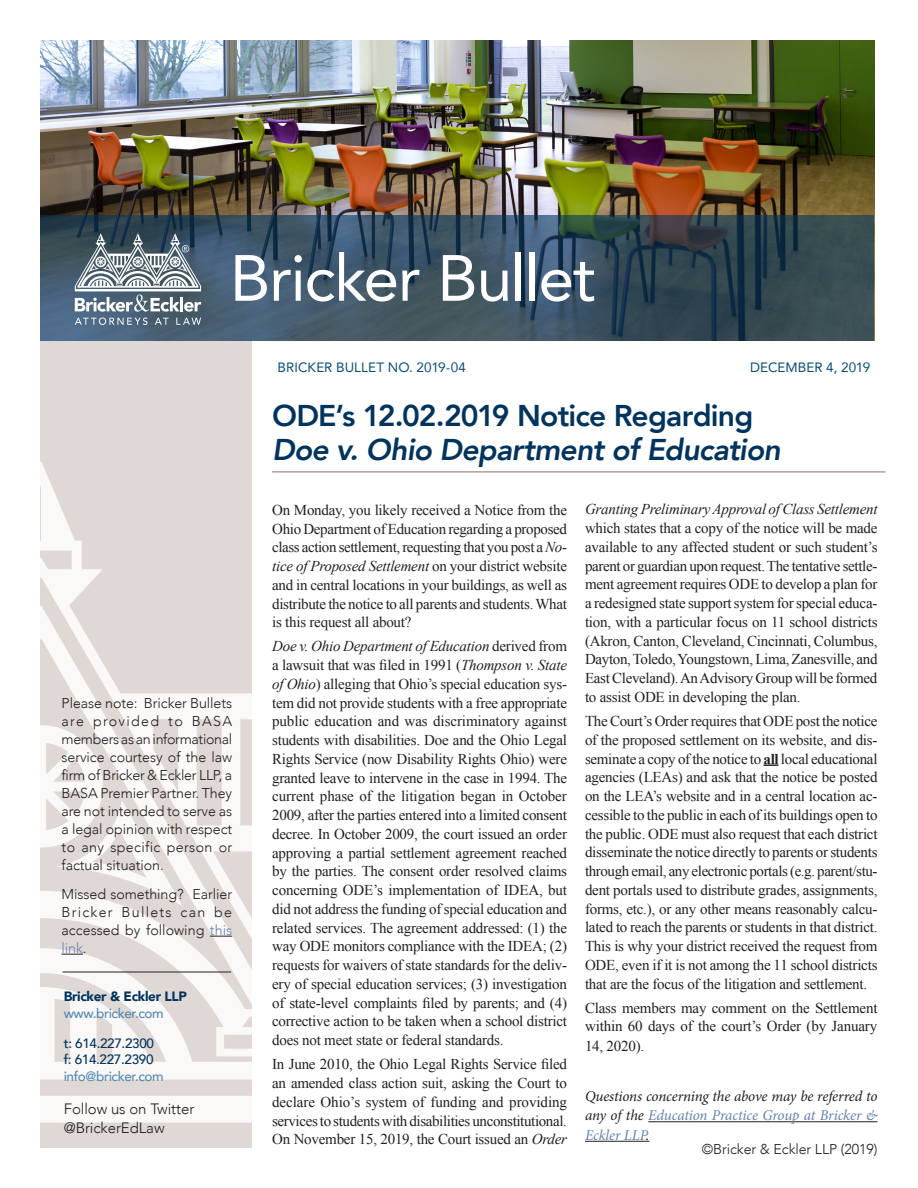
<style>
.page{position:relative;width:918px;height:1188px;background:#fff}
.page>*{position:absolute;margin:0;border:0;box-sizing:border-box;transform-origin:0 0}
.Body{font:64.5px "Avenir LT Com";letter-spacing:-.025em;color:#fff}
.t1{font:800 30px/34.5px "Avenir LT Com";letter-spacing:-.025em;color:#00345e}
.Text{font:15px/18.8px "Times New Roman";letter-spacing:-.015em;color:#231f20;text-align:justify}
.text_2{font:italic 15px/19.5px "Minion Pro";letter-spacing:-.01em;color:#231f20;text-align:justify}
.text_2-2{font:300 15px/19.5px "Avenir LT Com";letter-spacing:-.005em;color:#231f20}
.text_2-3{font:300 14.25px/18px "Avenir LT Com";color:#231f20;text-align:justify}
.t2{font:500 13.5px/16.5px "Avenir LT Com";letter-spacing:-.025em;color:#00345e}
.Body-2{font:13.5px "Avenir LT Com";letter-spacing:.005em;color:#084e78}
.t3{font:900 13.5px/16.5px "Avenir LT Com";letter-spacing:-.025em;color:#00345e}
.s1{color:#6582ae}
.s2{font-weight:500;color:#5089b4}
.s3{color:#5089b4}
.s4{font-style:italic}
.s5{font-weight:700}
</style>
<div class="page">
<div style="left:40px;top:341px;width:212px;height:807px;background:#e0d8d5"></div>
<svg style="left:40px;top:461px;width:212px;height:662px"></svg>
<hr style="left:272px;top:471px;width:614px;height:2px;background:#afa19a">
<svg style="left:763px;top:764px;width:15px;height:2px"></svg>
<hr style="left:648px;top:1121px;width:230px;height:1px;background:#231f20">
<hr style="left:585px;top:1141px;width:64px;height:1px;background:#231f20">
<img style="left:40px;top:40px;width:835px;height:301px">
<svg style="left:40px;top:215px;width:834px;height:126px"></svg>
<svg style="left:75px;top:318px;width:73px;height:7px"></svg>
<svg style="left:155px;top:318px;width:14px;height:7px"></svg>
<svg style="left:176px;top:318px;width:25px;height:7px"></svg>
<svg style="left:75px;top:233px;width:126px;height:79px"></svg>
<svg style="left:210px;top:936px;width:22px;height:1px"></svg>
<svg style="left:62px;top:954px;width:21px;height:1px"></svg>
<hr style="left:63px;top:972px;width:168px;height:1px;background:#231f20">
<p class="Body" style="left:230px;top:239px;width:367px">Bricker Bullet</p>
<p class="text_2-3" style="left:62px;top:694px;width:172px">Please note: Bricker Bullets are provided to BASA members as an informational service courtesy of the law firm of Bricker &amp; Eckler LLP, a BASA Premier Partner. They are not intended to serve as a legal opinion with respect to any specific person or factual situation.</p>
<p class="text_2-3" style="left:62px;top:885px;width:172px">Missed something? Earlier Bricker Bullets can be accessed by following <span class="s1">this link</span>.</p>
<p class="t3" style="left:64px;top:988px;width:125px">Bricker &amp; Eckler LLP <span class="s2">www.bricker.com</span></p>
<p class="t2" style="left:64px;top:1035px;width:102px">t: 614.227.2300 f: 614.227.2390 <span class="s3">info@bricker.com</span></p>
<p class="text_2-2" style="left:64px;top:1099px;width:132px">Follow us on Twitter @BrickerEdLaw</p>
<p class="Body-2" style="left:278px;top:359px;width:190px">BRICKER BULLET NO. 2019-04</p>
<p class="Body-2" style="left:750px;top:359px;width:122px">DECEMBER 4, 2019</p>
<p class="t1" style="left:272px;top:398px;width:510px">ODE’s 12.02.2019 Notice Regarding<br><span class="s4">Doe v. Ohio Department of Education</span></p>
<p class="Text" style="left:585px;top:500px;width:294px"><span class="s4">Granting Preliminary Approval of Class Settlement </span>which states that a copy of the notice will be made available to any affected student or such student’s parent or guardian upon request. The tentative settle&shy;ment agreement requires ODE to develop a plan for a redesigned state support system for special educa&shy;tion, with a particular focus on 11 school districts (Akron, Canton, Cleveland, Cincinnati, Columbus, Dayton, Toledo, Youngstown, Lima, Zanesville, and East Cleveland). An Advisory Group will be formed to assist ODE in developing the plan.</p>
<p class="Text" style="left:585px;top:711px;width:294px">The Court’s Order requires that ODE post the notice of the proposed settlement on its website, and dis&shy;seminate a copy of the notice to <span class="s5">all</span> local educational agencies (LEAs) and ask that the notice be posted on the LEA’s website and in a central location ac&shy;cessible to the public in each of its buildings open to the public. ODE must also request that each district disseminate the notice directly to parents or students through email, any electronic portals (e.g. parent/stu&shy;dent portals used to distribute grades, assignments, forms, etc.), or any other means reasonably calcu&shy;lated to reach the parents or students in that district.<br>This is why your district received the request from ODE, even if it is not among the 11 school districts that are the focus of the litigation and settlement.</p>
<p class="Text" style="left:585px;top:998px;width:294px;line-height:19.2px">Class members may comment on the Settlement within 60 days of the court’s Order (by January 14, 2020).</p>
<p class="text_2" style="left:585px;top:1086px;width:294px">Questions concerning the above may be referred to any of the <span class="s1">Education Practice Group at Bricker &amp; Eckler LLP</span>.</p>
<p class="Text" style="left:272px;top:500px;width:296px">On Monday, you likely received a Notice from the Ohio Department of Education regarding a proposed class action settlement, requesting that you post a <span class="s4">No&shy;tice of Proposed Settlement</span> on your district website and in central locations in your buildings, as well as distribute the notice to all parents and students. What is this request all about?</p>
<p class="Text" style="left:272px;top:637px;width:296px"><span class="s4">Doe v. Ohio Department of Education</span> derived from a lawsuit that was filed in 1991 (<span class="s4">Thompson v. State of Ohio</span>) alleging that Ohio’s special education sys&shy;tem did not provide students with a free appropriate public education and was discriminatory against students with disabilities. Doe and the Ohio Legal Rights Service (now Disability Rights Ohio) were granted leave to intervene in the case in 1994. The current phase of the litigation began in October 2009, after the parties entered into a limited consent decree. In October 2009, the court issued an order approving a partial settlement agreement reached by the parties. The consent order resolved claims concerning ODE’s implementation of IDEA, but did not address the funding of special education and related services. The agreement addressed: (1) the way ODE monitors compliance with the IDEA; (2) requests for waivers of state standards for the deliv&shy;ery of special education services; (3) investigation of state-level complaints filed by parents; and (4) corrective action to be taken when a school district does not meet state or federal standards.</p>
<p class="Text" style="left:272px;top:1055px;width:296px">In June 2010, the Ohio Legal Rights Service filed an amended class action suit, asking the Court to declare Ohio’s system of funding and providing services to students with disabilities unconstitutional.<br>On November 15, 2019, the Court issued an <span class="s4">Order</span></p>
<p class="text_2-3" style="left:702px;top:1141px;width:177px">©Bricker &amp; Eckler LLP (2019)</p>
</div>
